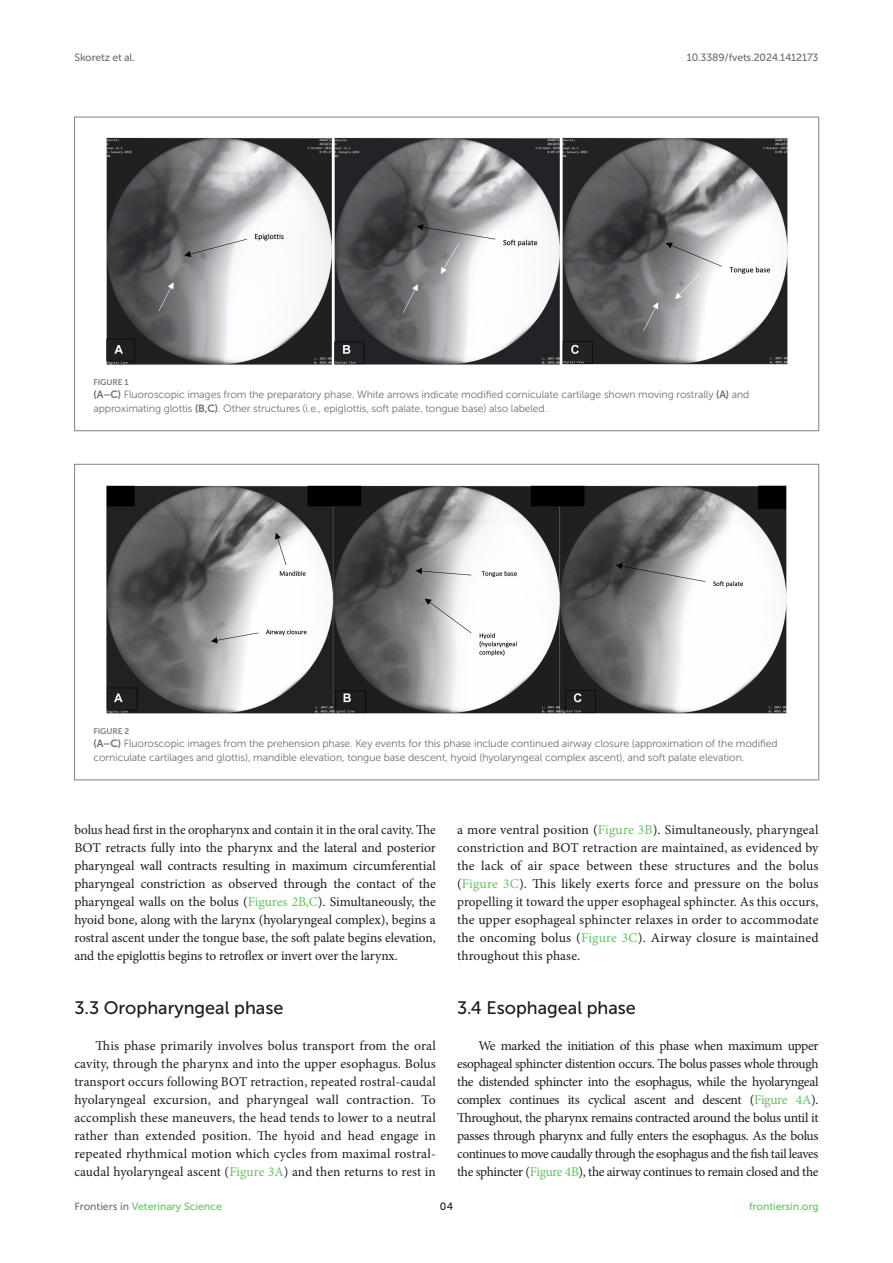
<style>
.page{position:relative;width:893px;height:1263px;background:#fff}
.page>*{position:absolute;margin:0;border:0;box-sizing:border-box;transform-origin:0 0}
.HEAD_2{font:18px "Museo Sans 500";color:#1b1c1b}
.TEXT_FLUSH{font:13.5px/18px "Minion Pro";color:#1b1c1b;text-align:justify}
.FIG_LEG{font:10.5px/13.5px "Museo Sans 300";letter-spacing:-.01em;color:#706f70}
.t1{font:10.5px "Museo Sans 500";color:#65c161}
.t2{font:10.5px "Museo Sans 500";letter-spacing:-.015em;color:#706f70}
.t3{font:10.5px "Museo Sans 500";color:#1b1c1b}
.FIG_HD{font:8.25px "Museo Sans 700";letter-spacing:-.01em;color:#7e7f7f}
.s1{font-family:"Museo Sans 700"}
.s2{color:#65c161}
.s3{color:#706f70}
</style>
<div class="page">
<img style="left:106px;top:137px;width:682px;height:228px">
<img style="left:106px;top:485px;width:681px;height:229px">
<p class="t2" style="left:74px;top:51px;width:62px">Skoretz et al.</p>
<p class="t2" style="left:687px;top:51px;width:133px">10.3389/fvets.2024.1412173</p>
<p class="FIG_HD" style="left:94px;top:377px;width:37px">FIGURE 1</p>
<p class="FIG_LEG" style="left:94px;top:388px;width:657px"><span class="s1">(A–C)</span> Fluoroscopic images from the preparatory phase. White arrows indicate modified corniculate cartilage shown moving rostrally <span class="s1">(A)</span> and approximating glottis <span class="s1">(B,C)</span>. Other structures (i.e., epiglottis, soft palate, tongue base) also labeled.</p>
<p class="FIG_HD" style="left:94px;top:726px;width:37px">FIGURE 2</p>
<p class="FIG_LEG" style="left:94px;top:737px;width:686px"><span class="s1">(A–C)</span> Fluoroscopic images from the prehension phase. Key events for this phase include continued airway closure (approximation of the modified corniculate cartilages and glottis), mandible elevation, tongue base descent, hyoid (hyolaryngeal complex ascent), and soft palate elevation.</p>
<p class="TEXT_FLUSH" style="left:74px;top:821px;width:363px">bolus head first in the oropharynx and contain it in the oral cavity. The BOT retracts fully into the pharynx and the lateral and posterior pharyngeal wall contracts resulting in maximum circumferential pharyngeal constriction as observed through the contact of the pharyngeal walls on the bolus (<span class="s2">Figures 2B,C</span>). Simultaneously, the hyoid bone, along with the larynx (hyolaryngeal complex), begins a rostral ascent under the tongue base, the soft palate begins elevation, and the epiglottis begins to retroflex or invert over the larynx.</p>
<p class="HEAD_2" style="left:74px;top:998px;width:210px">3.3 Oropharyngeal phase</p>
<p class="TEXT_FLUSH" style="left:74px;top:1037px;width:363px;text-indent:21px">This phase primarily involves bolus transport from the oral cavity, through the pharynx and into the upper esophagus. Bolus transport occurs following BOT retraction, repeated rostral-caudal hyolaryngeal excursion, and pharyngeal wall contraction. To accomplish these maneuvers, the head tends to lower to a neutral rather than extended position. The hyoid and head engage in repeated rhythmical motion which cycles from maximal rostral&shy;caudal hyolaryngeal ascent (<span class="s2">Figure 3A</span>) and then returns to rest in</p>
<p class="TEXT_FLUSH" style="left:457px;top:821px;width:363px">a more ventral position (<span class="s2">Figure 3B</span>). Simultaneously, pharyngeal constriction and BOT retraction are maintained, as evidenced by the lack of air space between these structures and the bolus (<span class="s2">Figure 3C</span>). This likely exerts force and pressure on the bolus propelling it toward the upper esophageal sphincter. As this occurs, the upper esophageal sphincter relaxes in order to accommodate the oncoming bolus (<span class="s2">Figure 3C</span>). Airway closure is maintained throughout this phase.</p>
<p class="HEAD_2" style="left:457px;top:998px;width:180px">3.4 Esophageal phase</p>
<p class="TEXT_FLUSH" style="left:457px;top:1037px;width:363px;text-indent:21px">We marked the initiation of this phase when maximum upper esophageal sphincter distention occurs. The bolus passes whole through the distended sphincter into the esophagus, while the hyolaryngeal complex continues its cyclical ascent and descent (<span class="s2">Figure 4A</span>).<br>Throughout, the pharynx remains contracted around the bolus until it passes through pharynx and fully enters the esophagus. As the bolus continues to move caudally through the esophagus and the fish tail leaves the sphincter (<span class="s2">Figure 4B</span>), the airway continues to remain closed and the</p>
<p class="t1" style="left:74px;top:1200px;width:149px"><span class="s3">Frontiers in</span> Veterinary Science</p>
<p class="t3" style="left:440px;top:1200px;width:15px">04</p>
<p class="t1" style="left:749px;top:1200px;width:71px">frontiersin.org</p>
</div>
